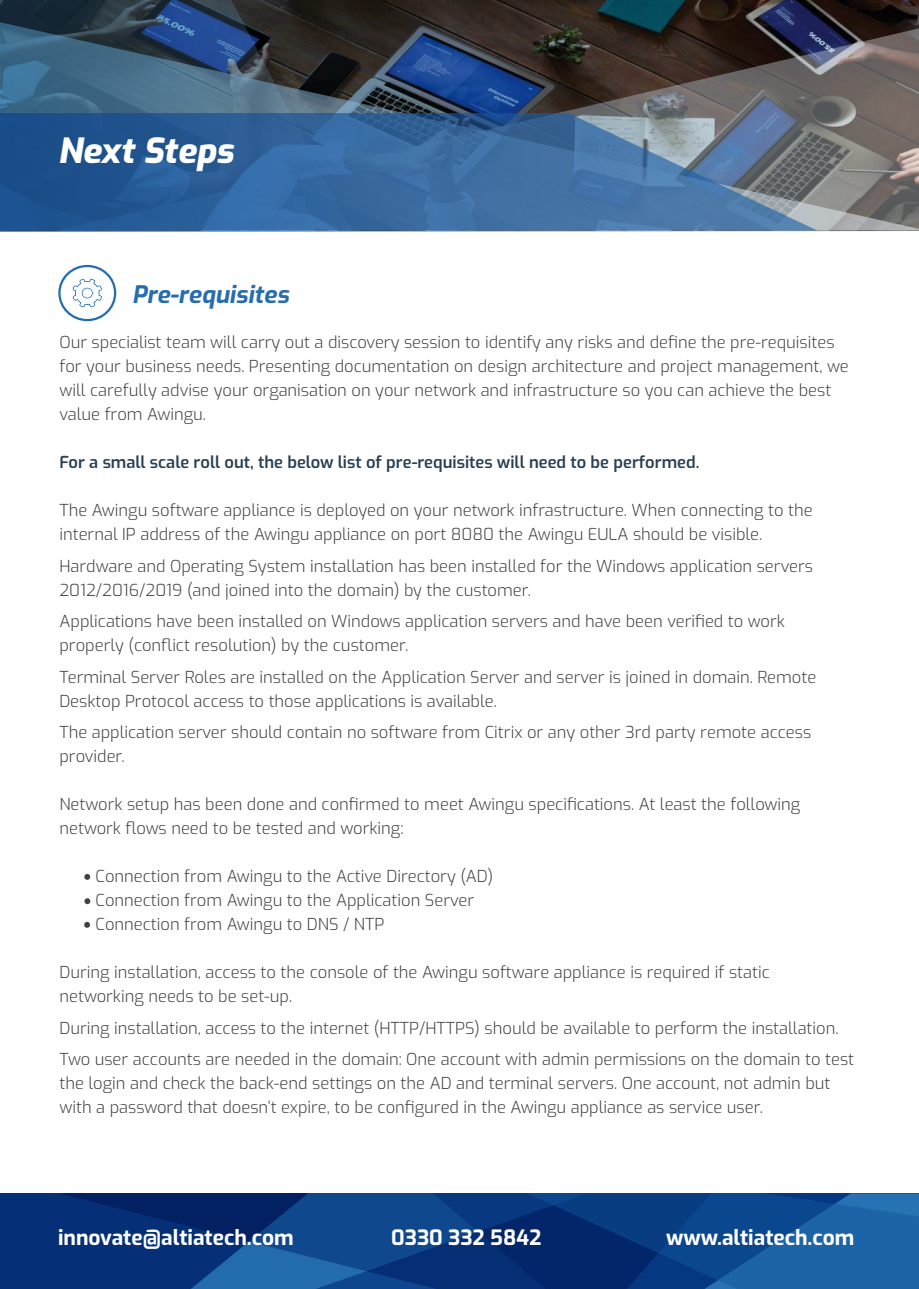
<style>
.page{position:relative;width:919px;height:1289px;background:#fff}
.page>*{position:absolute;margin:0;border:0;box-sizing:border-box;transform-origin:0 0}
.t1{font:italic 800 34.5px "Exo";color:#fff}
.t2{font:italic 700 24px "Exo";color:#276cae}
.t3{font:700 21px "Exo";color:#fff}
.t4{font:300 16.5px/24px "Exo";color:#404041}
.t5{font:600 16.5px "Exo";color:#284053}
.s1{color:#404041}
</style>
<div class="page">
<svg style="left:374px;top:1193px;width:37px;height:95px;background:#0e4389"></svg>
<svg style="left:0;top:1193px;width:374px;height:95px;background:#0a397f"></svg>
<svg style="left:411px;top:1193px;width:507px;height:95px;background:#0d4389"></svg>
<img style="left:0;top:0;width:918px;height:231px">
<div style="left:58px;top:265px;width:58px;height:56px;border:2px solid #266daf;border-radius:50%"></div>
<svg style="left:72px;top:279px;width:31px;height:29px"></svg>
<svg style="left:84px;top:874px;width:6px;height:5px"></svg>
<svg style="left:84px;top:898px;width:6px;height:6px"></svg>
<svg style="left:84px;top:921px;width:6px;height:6px"></svg>
<h1 class="t1" style="left:58px;top:125px;width:177px">Next Steps</h1>
<h2 class="t2" style="left:132px;top:276px;width:158px">Pre-requisites</h2>
<p class="t4" style="left:59px;top:329px;width:790px">Our specialist team will carry out a discovery session to identify any risks and define the pre-requisites for your business needs. Presenting documentation on design architecture and project management, we will carefully advise your organisation on your network and infrastructure so you can achieve the best value from Awingu.</p>
<p class="t5" style="left:59px;top:449px;width:641px">For a small scale roll out, the below list of pre-requisites will need to be performed<span class="s1">.</span></p>
<p class="t4" style="left:59px;top:497px;width:754px">The Awingu software appliance is deployed on your network infrastructure. When connecting to the internal IP address of the Awingu appliance on port 8080 the Awingu EULA should be visible.</p>
<p class="t4" style="left:59px;top:552px;width:755px">Hardware and Operating System installation has been installed for the Windows application servers<br>2012/2016/2019 (and joined into the domain) by the customer.</p>
<p class="t4" style="left:59px;top:608px;width:727px">Applications have been installed on Windows application servers and have been verified to work properly (conflict resolution) by the customer.</p>
<p class="t4" style="left:59px;top:664px;width:758px">Terminal Server Roles are installed on the Application Server and server is joined in domain. Remote<br>Desktop Protocol access to those applications is available.</p>
<p class="t4" style="left:59px;top:719px;width:753px">The application server should contain no software from Citrix or any other 3rd party remote access provider.</p>
<p class="t4" style="left:59px;top:791px;width:742px">Network setup has been done and confirmed to meet Awingu specifications. At least the following network flows need to be tested and working:</p>
<p class="t4" style="left:96px;top:863px;width:399px">Connection from Awingu to the Active Directory (AD)<br>Connection from Awingu to the Application Server<br>Connection from Awingu to DNS / NTP</p>
<p class="t4" style="left:59px;top:959px;width:712px">During installation, access to the console of the Awingu software appliance is required if static networking needs to be set-up.</p>
<p class="t4" style="left:59px;top:1011px;width:796px;line-height:31.5px">During installation, access to the internet (HTTP/HTTPS) should be available to perform the installation.<br>Two user accounts are needed in the domain: One account with admin permissions on the domain to test</p>
<p class="t4" style="left:59px;top:1070px;width:772px">the login and check the back-end settings on the AD and terminal servers. One account, not admin but with a password that doesn’t expire, to be configured in the Awingu appliance as service user.</p>
<p class="t3" style="left:58px;top:1221px;width:237px">innovate@altiatech.com</p>
<p class="t3" style="left:391px;top:1221px;width:152px">0330 332 5842</p>
<p class="t3" style="left:666px;top:1221px;width:190px">www.altiatech.com</p>
</div>
